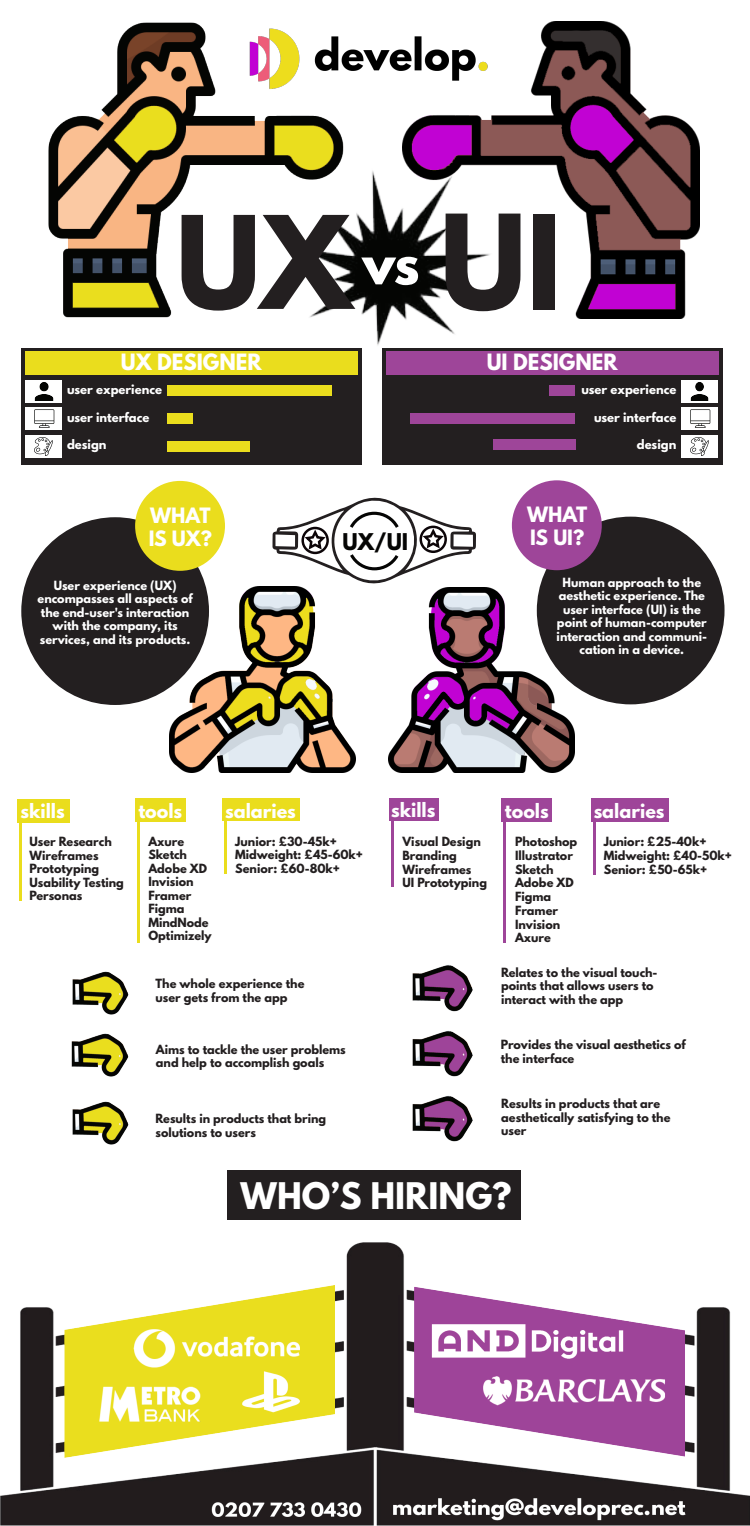
<style>
.page{position:relative;width:750px;height:1526px;background:#fff}
.page>*{position:absolute;margin:0;border:0;box-sizing:border-box;transform-origin:0 0}
.t1{font:700 113.88px "League Spartan";color:#231f20}
.t2{font:700 52.38px "League Spartan";color:#fff}
.t3{font:700 32.5px "League Spartan";color:#fff}
.t4{font:700 20.5px "League Spartan";color:#050504}
.t5{font:700 19.88px "League Spartan";color:#fff}
.t6{font:700 18.75px/22.5px "League Spartan";color:#fff}
.t7{font:700 17.5px "League Spartan";color:#fff}
.t8{font:700 17.5px "League Spartan";color:#fdfefe}
.t9{font:700 11.62px "League Spartan";color:#fff}
.t10{font:700 11.25px/13.5px "League Spartan";color:#231f20}
.t11{font:700 11.25px/13.5px "League Spartan";color:#fff;text-align:center}
.s1{font-size:116.25px}
</style>
<div class="page">
<div style="left:227px;top:1170px;width:294px;height:50px;background:#231f20"></div>
<div style="left:21px;top:348px;width:341px;height:116px;background:#231f20"></div>
<div style="left:25px;top:351px;width:333px;height:24px;background:#eadd1d"></div>
<div style="left:25px;top:380px;width:37px;height:22px;background:#fff"></div>
<div style="left:25px;top:435px;width:37px;height:23px;background:#fff"></div>
<div style="left:25px;top:408px;width:37px;height:22px;background:#fff"></div>
<img style="left:34px;top:382px;width:19px;height:18px">
<img style="left:34px;top:410px;width:21px;height:18px">
<img style="left:35px;top:437px;width:18px;height:19px">
<div style="left:167px;top:385px;width:165px;height:10px;background:#eadd1d"></div>
<div style="left:167px;top:413px;width:26px;height:11px;background:#eadd1d"></div>
<div style="left:167px;top:441px;width:83px;height:11px;background:#eadd1d"></div>
<div style="left:382px;top:348px;width:340px;height:116px;background:#231f20"></div>
<div style="left:386px;top:351px;width:333px;height:24px;background:#9e4599"></div>
<div style="left:681px;top:380px;width:37px;height:22px;background:#fff"></div>
<img style="left:690px;top:382px;width:19px;height:18px">
<div style="left:681px;top:408px;width:37px;height:22px;background:#fff"></div>
<img style="left:690px;top:410px;width:21px;height:18px">
<div style="left:681px;top:435px;width:37px;height:23px;background:#fff"></div>
<img style="left:691px;top:437px;width:18px;height:19px">
<div style="left:410px;top:413px;width:165px;height:11px;background:#9e4599"></div>
<div style="left:549px;top:385px;width:26px;height:11px;background:#9e4599"></div>
<div style="left:493px;top:439px;width:83px;height:10px;background:#9e4599"></div>
<img style="left:351px;top:171px;width:104px;height:174px">
<img style="left:402px;top:22px;width:297px;height:297px">
<img style="left:48px;top:22px;width:303px;height:296px">
<img style="left:231px;top:22px;width:283px;height:76px">
<img style="left:170px;top:587px;width:185px;height:185px">
<img style="left:389px;top:587px;width:185px;height:185px">
<div style="left:537px;top:517px;width:188px;height:187px;background:#231f20;border-radius:50%"></div>
<div style="left:512px;top:480px;width:90px;height:90px;background:#9e4599;border-radius:50%"></div>
<div style="left:21px;top:517px;width:188px;height:188px;background:#231f20;border-radius:50%"></div>
<div style="left:135px;top:481px;width:90px;height:90px;background:#eadd1d;border-radius:50%"></div>
<div style="left:591px;top:799px;width:78px;height:23px;background:#9e4599"></div>
<div style="left:501px;top:799px;width:50px;height:23px;background:#9e4599"></div>
<div style="left:389px;top:799px;width:49px;height:22px;background:#9e4599"></div>
<hr style="left:391px;top:820px;width:2px;height:67px;background:#9e4599">
<hr style="left:504px;top:821px;width:2px;height:121px;background:#9e4599">
<hr style="left:593px;top:821px;width:2px;height:54px;background:#9e4599">
<div style="left:17px;top:799px;width:53px;height:23px;background:#eadd1d"></div>
<hr style="left:20px;top:822px;width:2px;height:78px;background:#eadd1d">
<div style="left:135px;top:799px;width:51px;height:23px;background:#eadd1d"></div>
<hr style="left:137px;top:821px;width:2px;height:121px;background:#eadd1d">
<div style="left:222px;top:799px;width:77px;height:22px;background:#eadd1d"></div>
<hr style="left:225px;top:821px;width:2px;height:53px;background:#eadd1d">
<svg style="left:273px;top:497px;width:203px;height:87px"></svg>
<img style="left:412px;top:964px;width:61px;height:48px">
<img style="left:412px;top:1030px;width:61px;height:47px">
<img style="left:412px;top:1095px;width:61px;height:47px">
<img style="left:72px;top:971px;width:57px;height:44px">
<img style="left:72px;top:1101px;width:57px;height:44px">
<img style="left:71px;top:1033px;width:58px;height:44px">
<img style="left:0;top:1242px;width:750px;height:284px">
<h1 class="t1" style="left:176px;top:174px;width:388px">UX <span class="s1">UI</span></h1>
<h2 class="t2" style="left:362px;top:222px;width:59px">vs</h2>
<h3 class="t5" style="left:121px;top:347px;width:142px">UX DESIGNER</h3>
<p class="t9" style="left:67px;top:380px;width:96px">user experience</p>
<p class="t9" style="left:67px;top:408px;width:84px">user interface</p>
<p class="t9" style="left:67px;top:435px;width:41px">design</p>
<h3 class="t6" style="left:149px;top:504px;width:65px">WHAT<br>IS UX?</h3>
<p class="t11" style="left:38px;top:578px;width:157px">User experience (UX) encompasses all aspects of the end-user's interaction with the company, its services, and its products.</p>
<h3 class="t4" style="left:343px;top:525px;width:67px">UX/UI</h3>
<h3 class="t5" style="left:487px;top:347px;width:132px">UI DESIGNER</h3>
<p class="t9" style="left:581px;top:380px;width:96px">user experience</p>
<p class="t9" style="left:594px;top:408px;width:84px">user interface</p>
<p class="t9" style="left:637px;top:435px;width:41px">design</p>
<h3 class="t6" style="left:527px;top:503px;width:62px">WHAT<br>IS UI?</h3>
<p class="t11" style="left:557px;top:575px;width:152px">Human approach to the aesthetic experience. The user interface (UI) is the point of human-computer interaction and communi&shy;cation in a device.</p>
<h3 class="t7" style="left:21px;top:797px;width:46px">skills</h3>
<h3 class="t7" style="left:138px;top:797px;width:45px">tools</h3>
<h3 class="t7" style="left:225px;top:797px;width:72px">salaries</h3>
<h3 class="t8" style="left:391px;top:797px;width:46px">skills</h3>
<h3 class="t7" style="left:505px;top:797px;width:45px">tools</h3>
<h3 class="t7" style="left:594px;top:798px;width:72px">salaries</h3>
<p class="t10" style="left:29px;top:835px;width:96px">User Research<br>Wireframes<br>Prototyping<br>Usability Testing<br>Personas</p>
<p class="t10" style="left:148px;top:834px;width:65px">Axure<br>Sketch<br>Adobe XD<br>Invision<br>Framer<br>Figma<br>MindNode<br>Optimizely</p>
<p class="t10" style="left:235px;top:834px;width:129px">Junior: £30-45k+<br>Midweight: £45-60k+<br>Senior: £60-80k+</p>
<p class="t10" style="left:156px;top:977px;width:150px">The whole experience the user gets from the app</p>
<p class="t10" style="left:156px;top:1042px;width:191px">Aims to tackle the user problems and help to accomplish goals</p>
<p class="t10" style="left:156px;top:1112px;width:172px">Results in products that bring solutions to users</p>
<p class="t10" style="left:402px;top:834px;width:86px">Visual Design<br>Branding<br>Wireframes<br>UI Prototyping</p>
<p class="t10" style="left:515px;top:835px;width:64px">Photoshop<br>Illustrator<br>Sketch<br>Adobe XD<br>Figma<br>Framer<br>Invision<br>Axure</p>
<p class="t10" style="left:604px;top:834px;width:130px">Junior: £25-40k+<br>Midweight: £40-50k+<br>Senior: £50-65k+</p>
<p class="t10" style="left:501px;top:965px;width:158px">Relates to the visual touch&shy;points that allows users to interact with the app</p>
<p class="t10" style="left:501px;top:1038px;width:186px">Provides the visual aesthetics of the interface</p>
<p class="t10" style="left:501px;top:1096px;width:171px">Results in products that are aesthetically satisfying to the user</p>
<h3 class="t3" style="left:241px;top:1170px;width:273px">WHO’S HIRING?</h3>
</div>
